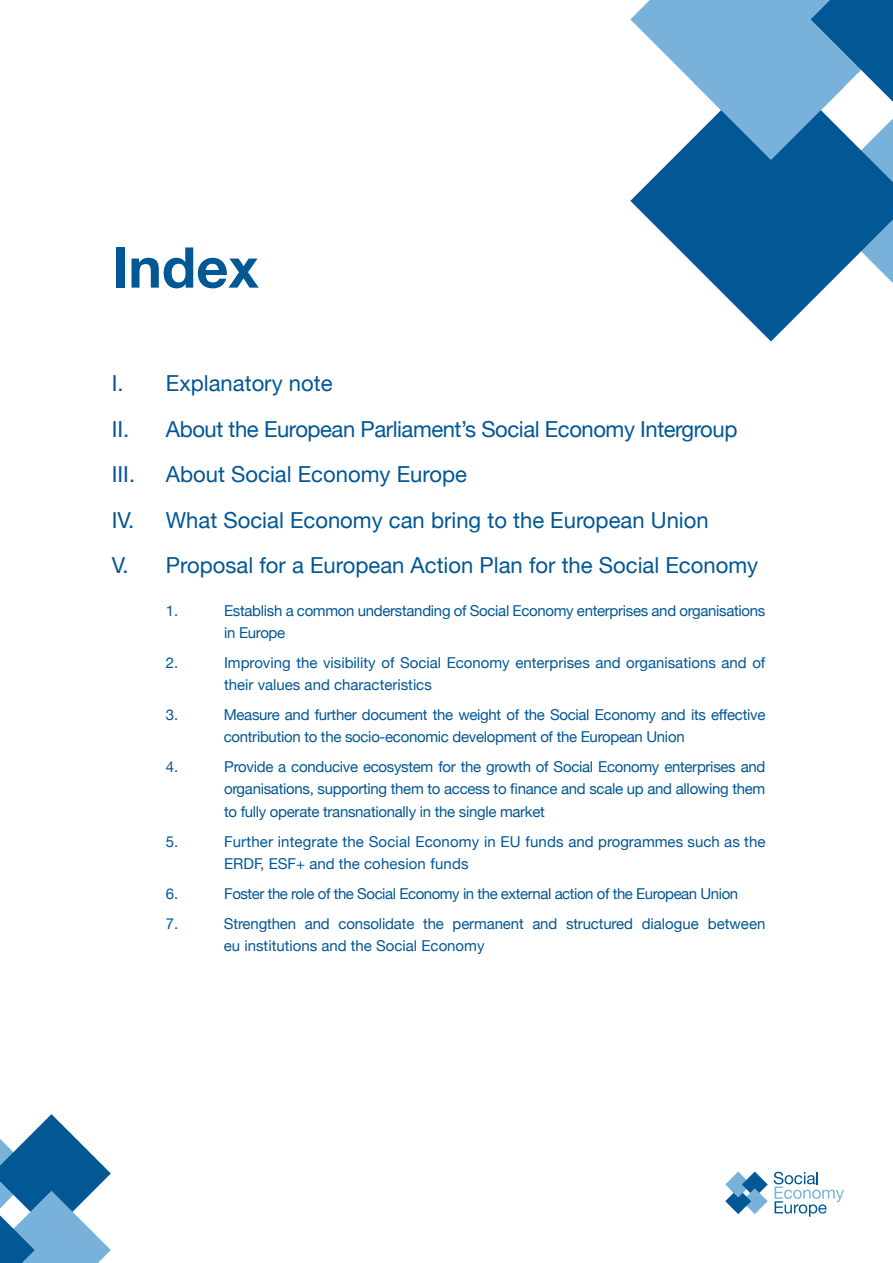
<style>
.page{position:relative;width:893px;height:1263px;background:#fff}
.page>*{position:absolute;margin:0;border:0;box-sizing:border-box;transform-origin:0 0}
.t1{font:700 56.25px "Helvetica Neue";color:#025795}
.t2{font:22.05px/45.6px "Helvetica Neue";color:#025795}
.t3{font:22.05px/45.6px "Helvetica Neue";letter-spacing:-.02em;color:#025795}
.t4{font:15px/22px "Helvetica Neue";letter-spacing:-.02em;color:#025795}
.t5{font:15px/22px "Helvetica Neue";color:#025795}
.t6{font:15px/22px "Helvetica Neue";letter-spacing:.01em;color:#025795}
</style>
<div class="page">
<svg style="left:0;top:1114px;width:111px;height:149px"></svg>
<svg style="left:712px;top:283px;width:118px;height:58px"></svg>
<svg style="left:630px;top:0;width:263px;height:283px"></svg>
<svg style="left:725px;top:1171px;width:43px;height:43px"></svg>
<svg style="left:774px;top:1172px;width:70px;height:45px"></svg>
<h1 class="t1" style="left:112px;top:223px;width:148px">Index</h1>
<h2 class="t3" style="left:112px;top:362px;width:627px">I. Explanatory note<br>II. About the European Parliament’s Social Economy Intergroup<br>III.</h2>
<h2 class="t2" style="left:112px;top:453px;width:648px;text-indent:54px">About Social Economy Europe<br>IV. What Social Economy can bring to the European Union<br>V. Proposal for a European Action Plan for the Social Economy</h2>
<p class="t4" style="left:166px;top:601px;width:14px">1.</p>
<p class="t4" style="left:224px;top:601px;width:543px">Establish a common understanding of Social Economy enterprises and organisations in Europe</p>
<p class="t4" style="left:166px;top:653px;width:14px">2.</p>
<p class="t5" style="left:224px;top:653px;width:543px">Improving the visibility of Social Economy enterprises and organisations and of their values and characteristics</p>
<p class="t4" style="left:166px;top:705px;width:14px">3.</p>
<p class="t4" style="left:224px;top:705px;width:543px">Measure and further document the weight of the Social Economy and its effective contribution to the socio-economic development of the European Union</p>
<p class="t4" style="left:166px;top:757px;width:14px">4.</p>
<p class="t4" style="left:224px;top:757px;width:543px;text-align:justify">Provide a conducive ecosystem for the growth of Social Economy enterprises and organisations, supporting them to access to finance and scale up and allowing them to fully operate transnationally in the single market</p>
<p class="t4" style="left:166px;top:831px;width:14px">5.</p>
<p class="t6" style="left:224px;top:831px;width:543px">Further integrate the Social Economy in EU funds and programmes such as the<br>ERDF, ESF+ and the cohesion funds</p>
<p class="t4" style="left:166px;top:883px;width:14px">6.</p>
<p class="t4" style="left:224px;top:883px;width:515px">Foster the role of the Social Economy in the external action of the European Union</p>
<p class="t4" style="left:166px;top:913px;width:14px">7.</p>
<p class="t4" style="left:224px;top:913px;width:543px">Strengthen and consolidate the permanent and structured dialogue between eu institutions and the Social Economy</p>
</div>
